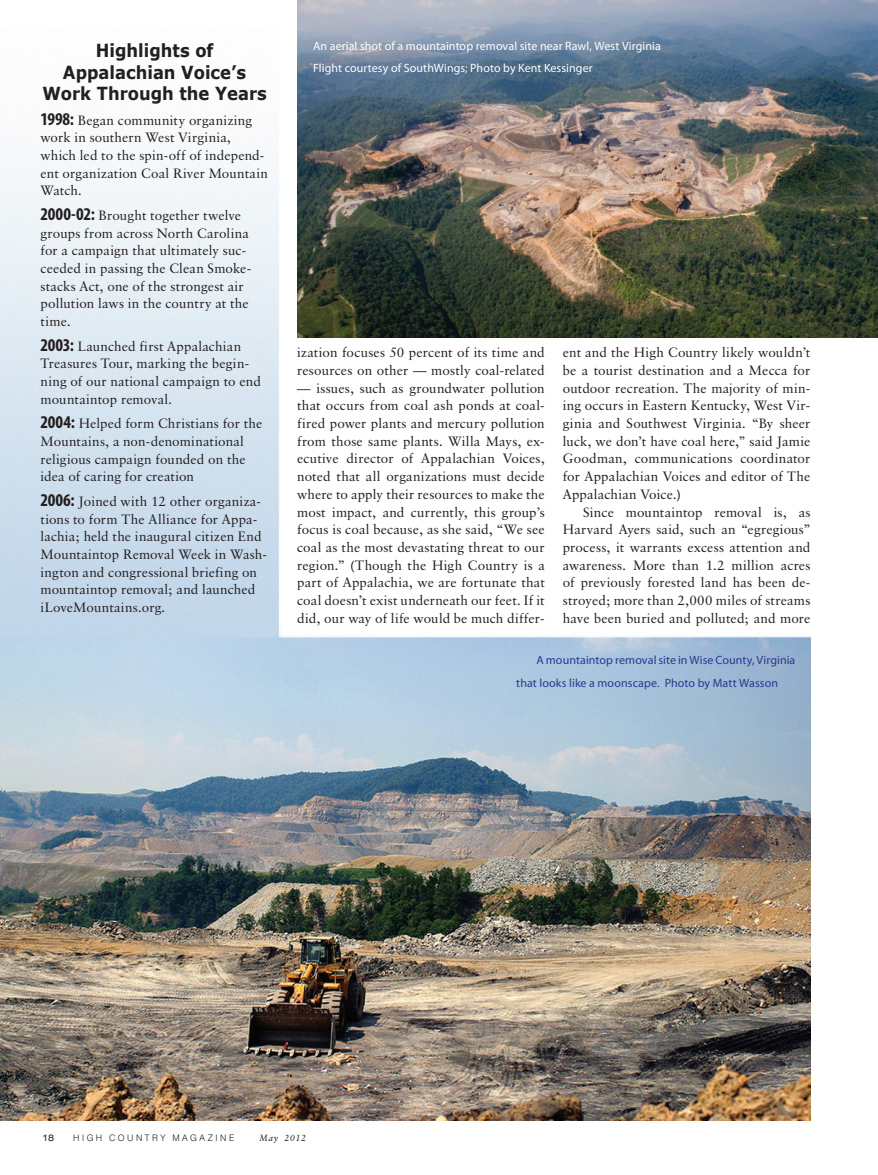
<style>
.page{position:relative;width:878px;height:1175px;background:#fff}
.page>*{position:absolute;margin:0;border:0;box-sizing:border-box;transform-origin:0 0}
.t1{font:700 18px/21.6px "Verdana";color:#231f20;text-align:center;scale:.91 1}
.t2{font:13.5px/17.7px "Classical Garamond BT";letter-spacing:.01em;color:#231f20}
.t3{font:12px/22.5px "Myriad Pro";letter-spacing:.005em;color:#fff}
.t4{font:12px/22.5px "Myriad Pro";letter-spacing:.005em;color:#273a8f}
.t5{font:300 9px "Swiss 721 BT";letter-spacing:.28em;color:#231f20}
.t6{font:italic 9px "Classical Garamond BT";letter-spacing:.065em;color:#231f20}
.t7{font:expanded 9px "Swiss 721 BT";color:#231f20}
.s1{font-family:"Myriad Pro";font-weight:700;font-stretch:condensed;font-size:18px}
</style>
<div class="page">
<img style="left:0;top:27px;width:810px;height:1093px">
<img style="left:298px;top:0;width:579px;height:338px">
<h1 class="t1" style="left:42px;top:40px;width:248px">Highlights of<br>Appalachian Voice’s<br>Work Through the Years</h1>
<p class="t2" style="left:40px;top:111px;width:229px"><span class="s1">1998:</span> Began community organizing work in southern West Virginia, which led to the spin-off of independ&shy;ent organization Coal River Mountain<br>Watch.</p>
<p class="t2" style="left:40px;top:206px;width:212px"><span class="s1">2000-02:</span> Brought together twelve groups from across North Carolina for a campaign that ultimately suc&shy;ceeded in passing the Clean Smoke&shy;stacks Act, one of the strongest air pollution laws in the country at the time.</p>
<p class="t2" style="left:40px;top:337px;width:222px"><span class="s1">2003:</span> Launched first Appalachian<br>Treasures Tour, marking the begin&shy;ning of our national campaign to end mountaintop removal.</p>
<p class="t2" style="left:40px;top:414px;width:223px"><span class="s1">2004:</span> Helped form Christians for the Mountains, a non-denominational religious campaign founded on the idea of caring for creation</p>
<p class="t2" style="left:40px;top:492px;width:228px"><span class="s1">2006:</span> Joined with 12 other organiza&shy;tions to form The Alliance for Appa&shy;lachia; held the inaugural citizen End Mountaintop Removal Week in Wash&shy;ington and congressional briefing on mountaintop removal; and launched iLoveMountains.org.</p>
<p class="t3" style="left:313px;top:34px;width:349px">An aerial shot of a mountaintop removal site near Rawl, West Virginia<br>Flight courtesy of SouthWings; Photo by Kent Kessinger</p>
<p class="t2" style="left:297px;top:343px;width:249px">ization focuses 50 percent of its time and resources on other — mostly coal-related</p>
<p class="t2" style="left:297px;top:379px;width:249px;text-align:justify">— issues, such as groundwater pollution that occurs from coal ash ponds at coal&shy;fired power plants and mercury pollution from those same plants. Willa Mays, ex&shy;ecutive director of Appalachian Voices, noted that all organizations must decide where to apply their resources to make the most impact, and currently, this group’s focus is coal because, as she said, “We see coal as the most devastating threat to our region.” (Though the High Country is a part of Appalachia, we are fortunate that coal doesn’t exist underneath our feet. If it did, our way of life would be much differ-</p>
<p class="t2" style="left:562px;top:343px;width:249px;text-align:justify">ent and the High Country likely wouldn’t be a tourist destination and a Mecca for outdoor recreation. The majority of min&shy;ing occurs in Eastern Kentucky, West Vir&shy;ginia and Southwest Virginia. “By sheer luck, we don’t have coal here,” said Jamie Goodman, communications coordinator for Appalachian Voices and editor of The Appalachian Voice.)</p>
<p class="t2" style="left:562px;top:503px;width:249px;text-align:justify;text-indent:20px">Since mountaintop removal is, as Harvard Ayers said, such an “egregious” process, it warrants excess attention and awareness. More than 1.2 million acres of previously forested land has been de&shy;stroyed; more than 2,000 miles of streams have been buried and polluted; and more</p>
<p class="t4" style="left:516px;top:648px;width:280px;text-indent:20px">A mountaintop removal site in Wise County, Virginia that looks like a moonscape. Photo by Matt Wasson</p>
<p class="t7" style="left:43px;top:1132px;width:13px">18</p>
<p class="t5" style="left:73px;top:1132px;width:163px">HIGH COUNTRY MAGAZINE</p>
<p class="t6" style="left:260px;top:1132px;width:48px">May 2012</p>
</div>
